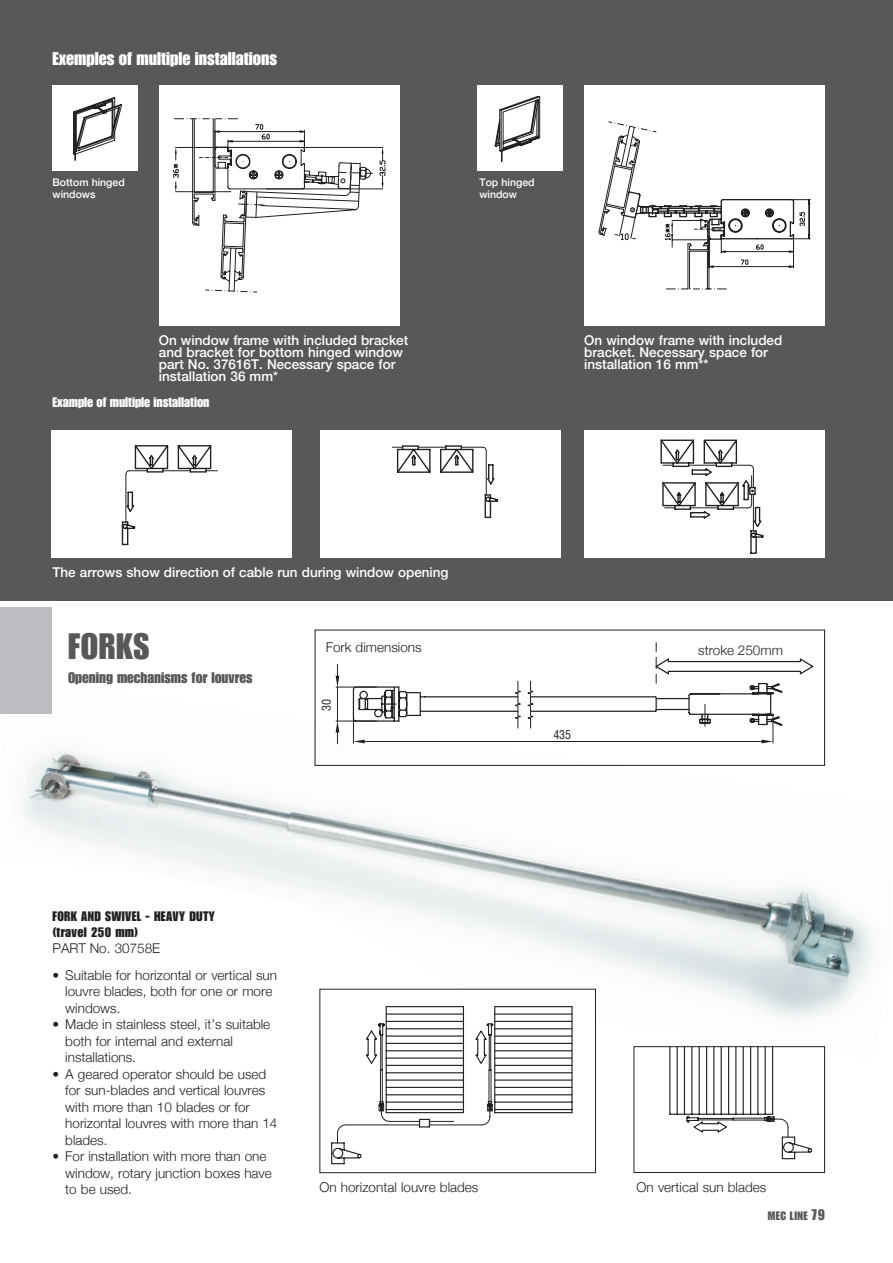
<style>
.page{position:relative;width:893px;height:1263px;background:#fff}
.page>*{position:absolute;margin:0;border:0;box-sizing:border-box;transform-origin:0 0}
.t1{font:36px "Impact";letter-spacing:.02em;color:#57585a}
.t2{font:18px "Impact";color:#fff}
.t3{font:15px "Impact";color:#57585a}
.t4{font:300 13.5px/16.5px "Helvetica Neue";color:#231f20}
.t5{font:500 13.5px/12px "Helvetica Neue";color:#fff}
.t6{font:13.5px/15.8px "Impact";letter-spacing:.025em;color:#231f20}
.t7{font:13.5px "Impact";color:#fff}
.t8{font:condensed 12px "Helvetica";color:#231f20}
.t9{font:12px "Impact";letter-spacing:.04em;color:#57585a}
.t10{font:500 10.5px/12px "Helvetica Neue";color:#fff}
.s1{font-size:15px}
</style>
<div class="page">
<img style="left:23px;top:679px;width:851px;height:380px">
<div style="left:0;top:607px;width:51px;height:107px;background:#bcbdc0"></div>
<div style="left:0;top:0;width:893px;height:600px;background:#57585a"></div>
<div style="left:51px;top:430px;width:241px;height:128px;background:#fff"></div>
<svg style="left:121px;top:445px;width:97px;height:101px"></svg>
<div style="left:159px;top:85px;width:240px;height:241px;background:#fff"></div>
<svg style="left:173px;top:119px;width:212px;height:173px"></svg>
<div style="left:478px;top:85px;width:85px;height:85px;background:#fff"></div>
<svg style="left:494px;top:95px;width:47px;height:67px"></svg>
<div style="left:53px;top:85px;width:85px;height:85px;background:#fff"></div>
<svg style="left:73px;top:97px;width:49px;height:64px"></svg>
<div style="left:584px;top:85px;width:241px;height:241px;background:#fff"></div>
<svg style="left:599px;top:122px;width:211px;height:167px"></svg>
<div style="left:320px;top:430px;width:241px;height:128px;background:#fff"></div>
<svg style="left:584px;top:430px;width:241px;height:128px;background:#f2f2f2"></svg>
<hr style="left:336px;top:687px;width:40px;height:1px;background:#231f20">
<hr style="left:336px;top:721px;width:40px;height:1px;background:#231f20">
<hr style="left:337px;top:687px;width:1px;height:34px;background:#231f20">
<svg style="left:336px;top:664px;width:3px;height:23px"></svg>
<svg style="left:336px;top:721px;width:3px;height:23px"></svg>
<svg style="left:352px;top:642px;width:462px;height:101px"></svg>
<div style="left:315px;top:630px;width:510px;height:136px;border:1px solid #231f20"></div>
<div style="left:320px;top:989px;width:275px;height:184px;background:#fff"></div>
<svg style="left:331px;top:1006px;width:242px;height:159px"></svg>
<hr style="left:390px;top:1121px;width:30px;height:1px;background:#231f20">
<hr style="left:429px;top:1125px;width:53px;height:1px;background:#231f20">
<div style="left:319px;top:989px;width:277px;height:184px;border:1px solid #231f20"></div>
<div style="left:634px;top:1047px;width:191px;height:125px;background:#fff"></div>
<svg style="left:669px;top:1048px;width:143px;height:111px"></svg>
<div style="left:634px;top:1046px;width:191px;height:127px;border:1px solid #231f20"></div>
<div style="left:697px;top:642px;width:87px;height:15px;background:#fff"></div>
<h2 class="t2" style="left:53px;top:48px;width:226px">Exemples of multiple installations</h2>
<p class="t10" style="left:53px;top:175px;width:74px">Bottom hinged windows</p>
<p class="t10" style="left:479px;top:175px;width:57px">Top hinged window</p>
<p class="t5" style="left:159px;top:333px;width:251px">On window frame with included bracket and bracket for bottom hinged window part No. 37616T. Necessary space for installation 36 mm*</p>
<p class="t5" style="left:584px;top:333px;width:200px">On window frame with included bracket. Necessary space for installation 16 mm**</p>
<p class="t7" style="left:53px;top:395px;width:159px">Example of multiple installation</p>
<p class="t5" style="left:53px;top:565px;width:398px">The arrows show direction of cable run during window opening</p>
<h1 class="t1" style="left:68px;top:625px;width:83px">FORKS</h1>
<p class="t4" style="left:326px;top:638px;width:97px">Fork dimensions</p>
<p class="t4" style="left:698px;top:641px;width:86px">stroke 250mm</p>
<p class="t3" style="left:68px;top:669px;width:186px">Opening mechanisms for louvres</p>
<p class="t8" style="left:705px;top:644px;width:69px">c o r s a 2 5 0 m m .</p>
<p class="t8" style="left:319px;top:711px;width:13px;rotate:-90deg">3 0</p>
<p class="t8" style="left:553px;top:727px;width:19px">4 3 5</p>
<p class="t6" style="left:53px;top:908px;width:164px">FORK AND SWIVEL - HEAVY DUTY (travel 250 mm)</p>
<p class="t4" style="left:53px;top:939px;width:109px">PART No. 30758E</p>
<p class="t4" style="left:65px;top:966px;width:213px;text-indent:-13px">• Suitable for horizontal or vertical sun louvre blades, both for one or more windows.</p>
<p class="t4" style="left:65px;top:1015px;width:206px;text-indent:-13px">• Made in stainless steel, it’s suitable both for internal and external installations.</p>
<p class="t4" style="left:65px;top:1065px;width:214px;text-indent:-13px">• A geared operator should be used for sun-blades and vertical louvres with more than 10 blades or for horizontal louvres with more than 14 blades.</p>
<p class="t4" style="left:65px;top:1147px;width:208px;text-indent:-13px">• For installation with more than one window, rotary junction boxes have to be used.</p>
<p class="t4" style="left:319px;top:1178px;width:160px">On horizontal louvre blades</p>
<p class="t4" style="left:637px;top:1177px;width:131px">On vertical sun blades</p>
<p class="t9" style="left:768px;top:1208px;width:59px">MEC LINE <span class="s1">79</span></p>
</div>
